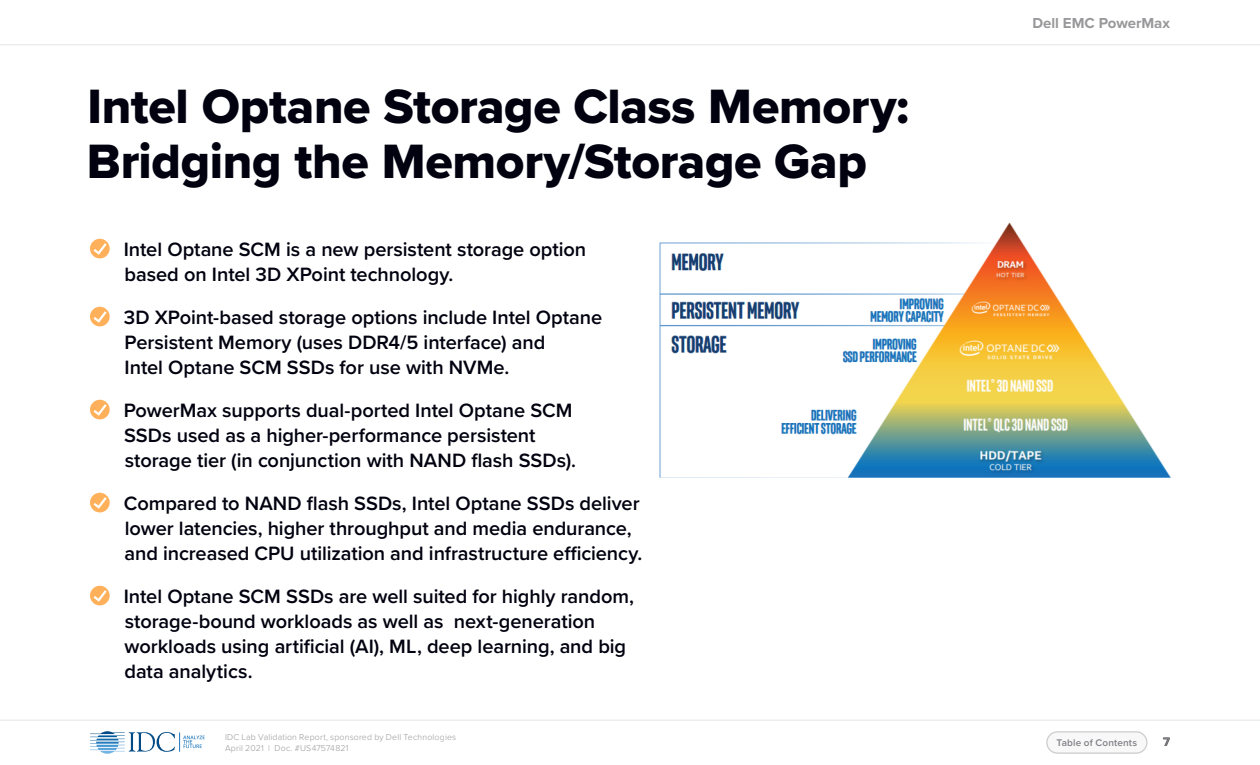
<style>
.page{position:relative;width:1260px;height:765px;background:#fff}
.page>*{position:absolute;margin:0;border:0;box-sizing:border-box;transform-origin:0 0}
.t1{font:50px/55px "Proxima Nova Extrabld";letter-spacing:-.01em;color:#01010f}
.t2{font:600 20px/25px "Proxima Nova";letter-spacing:-.005em;color:#01010f}
.t3{font:700 15px "Proxima Nova";color:#98989b}
.t4{font:700 12.5px "Proxima Nova";color:#000}
.t5{font:600 10px "Proxima Nova";letter-spacing:.015em;color:#808087}
.t6{font:300 8.75px/11.2px "Proxima Nova";letter-spacing:.02em;color:#98989b}
</style>
<div class="page">
<svg style="left:90px;top:731px;width:115px;height:23px"></svg>
<hr style="left:0;top:45px;width:1260px;height:1px;background:#e5e5e5">
<hr style="left:0;top:720px;width:1260px;height:1px;background:#e5e5e5">
<div style="left:1047px;top:732px;width:100px;height:21px;background:#f8f8f8;border-radius:11px"></div>
<div style="left:1046px;top:731px;width:102px;height:23px;border:1px solid #ccc;border-radius:11px"></div>
<img style="left:659px;top:222px;width:512px;height:256px">
<svg style="left:90px;top:239px;width:20px;height:19px"></svg>
<svg style="left:90px;top:307px;width:20px;height:19px"></svg>
<svg style="left:90px;top:400px;width:20px;height:19px"></svg>
<svg style="left:90px;top:493px;width:20px;height:19px"></svg>
<svg style="left:90px;top:586px;width:20px;height:19px"></svg>
<p class="t1" style="left:87px;top:78px;width:824px">Intel Optane Storage Class Memory:<br>Bridging the Memory/Storage Gap</p>
<p class="t2" style="left:124px;top:236px;width:464px">Intel Optane SCM is a new persistent storage option based on Intel 3D XPoint technology.</p>
<p class="t2" style="left:124px;top:304px;width:480px">3D XPoint-based storage options include Intel Optane<br>Persistent Memory (uses DDR4/5 interface) and<br>Intel Optane SCM SSDs for use with NVMe.</p>
<p class="t2" style="left:124px;top:397px;width:454px">PowerMax supports dual-ported Intel Optane SCM<br>SSDs used as a higher-performance persistent storage tier (in conjunction with NAND flash SSDs).</p>
<p class="t2" style="left:124px;top:490px;width:520px">Compared to NAND flash SSDs, Intel Optane SSDs deliver lower latencies, higher throughput and media endurance, and increased CPU utilization and infrastructure efficiency.</p>
<p class="t2" style="left:124px;top:583px;width:512px">Intel Optane SCM SSDs are well suited for highly random, storage-bound workloads as well as next-generation workloads using artificial (AI), ML, deep learning, and big data analytics.</p>
<p class="t3" style="left:1032px;top:12px;width:139px">Dell EMC PowerMax</p>
<p class="t6" style="left:225px;top:731px;width:233px">IDC Lab Validation Report, sponsored by Dell Technologies<br>April 2021 | Doc. #US47574821</p>
<p class="t5" style="left:1057px;top:735px;width:82px">Table of Contents</p>
<p class="t4" style="left:1163px;top:733px;width:8px">7</p>
</div>
